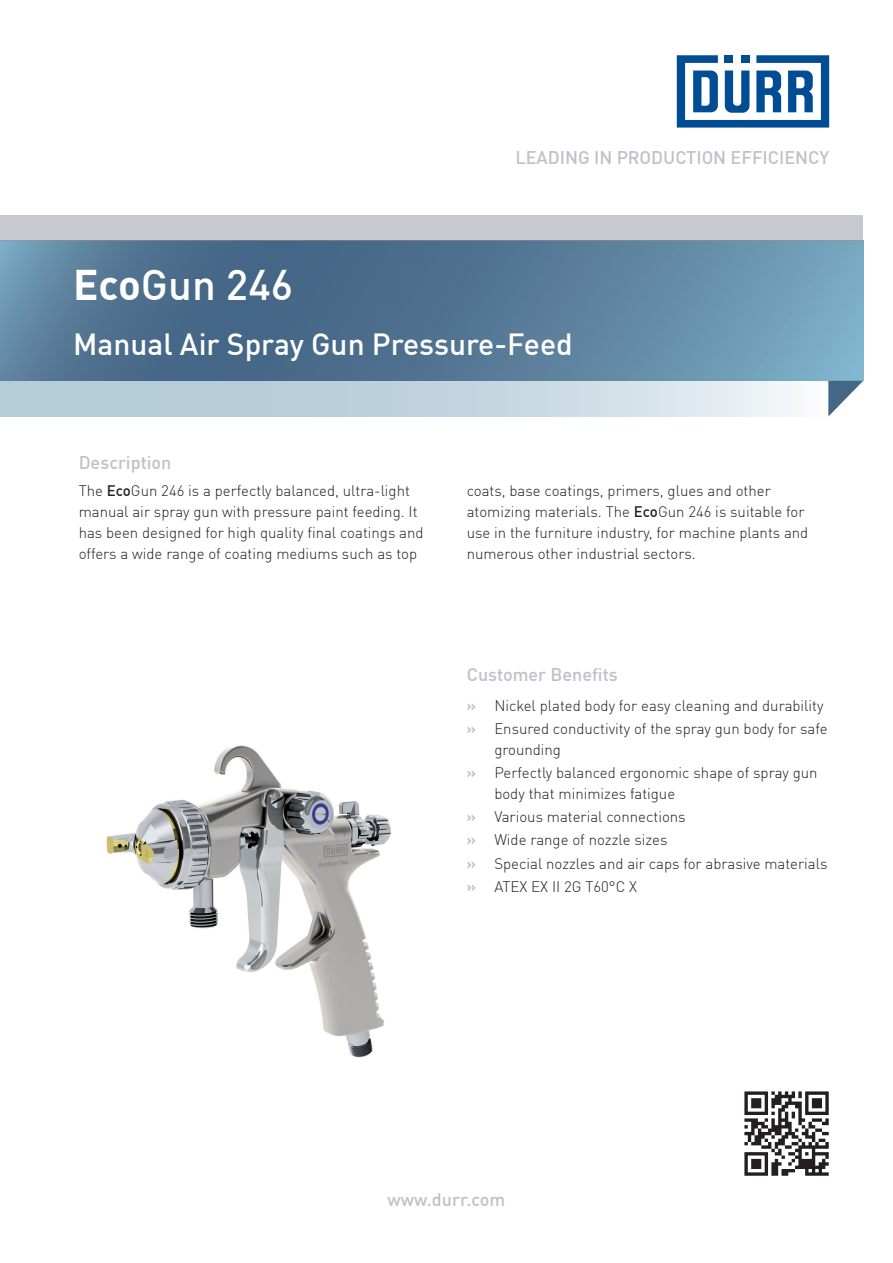
<style>
.page{position:relative;width:893px;height:1263px;background:#fff}
.page>*{position:absolute;margin:0;border:0;box-sizing:border-box;transform-origin:0 0}
.titul1{font:500 42px "DIN Offc Pro";color:#fff}
.titul2{font:500 30px "DIN Offc Pro";color:#fff}
.nadpis_kapitol{font:500 18px "DIN Offc Pro";color:#c0c0ca}
.claim{font:500 18px "DIN Offc Pro";color:#c0c0ca}
.text_kapitol{font:300 15px/21px "DIN Offc Pro";color:#231f20}
.odrazky{font:300 15px/21px "DIN Offc Pro";color:#231f20}
.s1{font-weight:700}
.s2{font-weight:500}
.s3{font-weight:700;color:#c0c0c8}
</style>
<div class="page">
<svg style="left:677px;top:55px;width:152px;height:73px"></svg>
<svg style="left:0;top:240px;width:863px;height:141px;background:#597f9b"></svg>
<div style="left:0;top:215px;width:863px;height:25px;background:#c7c8d0"></div>
<svg style="left:0;top:381px;width:793px;height:35px;background:#c5d6e0"></svg>
<svg style="left:828px;top:381px;width:35px;height:35px"></svg>
<img style="left:106px;top:745px;width:285px;height:313px">
<img style="left:744px;top:1091px;width:85px;height:85px">
<p class="claim" style="left:515px;top:143px;width:315px">LEADING IN PRODUCTION EFFICIENCY</p>
<p class="titul1" style="left:73px;top:251px;width:221px"><span class="s1">Eco</span>Gun 246</p>
<p class="titul2" style="left:73px;top:320px;width:501px">Manual Air Spray Gun Pressure-Feed</p>
<p class="nadpis_kapitol" style="left:79px;top:448px;width:94px">Description</p>
<p class="text_kapitol" style="left:79px;top:479px;width:346px">The <span class="s2">Eco</span>Gun 246 is a perfectly balanced, ultra-light manual air spray gun with pressure paint feeding. It has been designed for high quality final coatings and offers a wide range of coating mediums such as top</p>
<p class="text_kapitol" style="left:467px;top:479px;width:343px">coats, base coatings, primers, glues and other atomizing materials. The <span class="s2">Eco</span>Gun 246 is suitable for use in the furniture industry, for machine plants and numerous other industrial sectors.</p>
<p class="nadpis_kapitol" style="left:467px;top:660px;width:153px">Customer Benefits</p>
<p class="odrazky" style="left:467px;top:694px;width:358px"><span class="s3">»</span> Nickel plated body for easy cleaning and durability</p>
<p class="odrazky" style="left:494px;top:717px;width:335px;text-indent:-28px"><span class="s3">»</span> Ensured conductivity of the spray gun body for safe grounding</p>
<p class="odrazky" style="left:494px;top:761px;width:325px;text-indent:-28px"><span class="s3">»</span> Perfectly balanced ergonomic shape of spray gun body that minimizes fatigue</p>
<p class="odrazky" style="left:467px;top:805px;width:221px"><span class="s3">»</span> Various material connections</p>
<p class="odrazky" style="left:467px;top:828px;width:202px"><span class="s3">»</span> Wide range of nozzle sizes</p>
<p class="odrazky" style="left:467px;top:851px;width:362px"><span class="s3">»</span> Special nozzles and air caps for abrasive materials</p>
<p class="odrazky" style="left:467px;top:874px;width:172px"><span class="s3">»</span> ATEX EX II 2G T60°C X</p>
<p class="nadpis_kapitol" style="left:388px;top:1185px;width:119px">www.durr.com</p>
</div>
